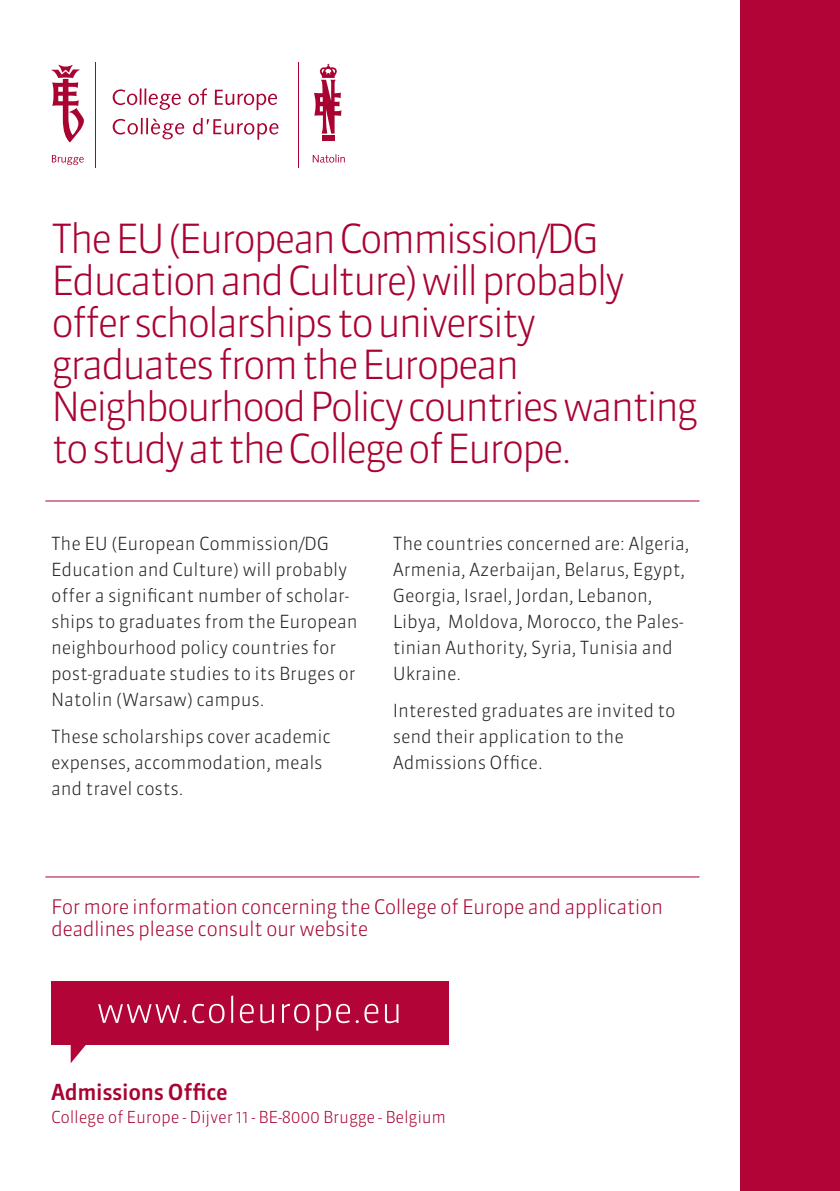
<style>
.page{position:relative;width:840px;height:1191px;background:#fff}
.page>*{position:absolute;margin:0;border:0;box-sizing:border-box;transform-origin:0 0}
.t1{font:300 40px/42px "Sanuk";letter-spacing:-.07em;color:#a90332}
.t2{font:500 22px "Sanuk";letter-spacing:-.015em;color:#a90332}
.t3{font:300 20px/22px "Sanuk";letter-spacing:-.03em;color:#a90332}
.t4{font:300 18px/26px "Sanuk";letter-spacing:-.01em;color:#231f20}
.t5{font:300 16.4px "Sanuk";letter-spacing:-.015em;color:#a90332}
</style>
<div class="page">
<div style="left:740px;top:0;width:99px;height:1191px;background:#b30437"></div>
<hr style="left:45px;top:500px;width:654px;height:1px;background:#a90332">
<hr style="left:45px;top:876px;width:654px;height:1px;background:#a90332">
<svg style="left:113px;top:118px;width:71px;height:21px"></svg>
<svg style="left:193px;top:118px;width:85px;height:22px"></svg>
<svg style="left:113px;top:88px;width:68px;height:22px"></svg>
<svg style="left:188px;top:88px;width:19px;height:17px"></svg>
<svg style="left:215px;top:90px;width:62px;height:20px"></svg>
<hr style="left:95px;top:62px;width:1px;height:105px;background:#a90332">
<hr style="left:298px;top:62px;width:1px;height:105px;background:#a90332">
<svg style="left:52px;top:155px;width:32px;height:10px"></svg>
<svg style="left:312px;top:154px;width:32px;height:9px"></svg>
<div style="left:321px;top:135px;width:13px;height:6px;background:#a90332"></div>
<svg style="left:314px;top:64px;width:27px;height:70px"></svg>
<svg style="left:52px;top:65px;width:32px;height:78px"></svg>
<div style="left:51px;top:981px;width:397px;height:63px;background:#b30437"></div>
<svg style="left:71px;top:1004px;width:115px;height:59px"></svg>
<svg style="left:192px;top:1003px;width:32px;height:20px"></svg>
<hr style="left:231px;top:995px;width:2px;height:27px;background:#fff">
<svg style="left:240px;top:1003px;width:13px;height:20px"></svg>
<svg style="left:260px;top:1004px;width:14px;height:19px"></svg>
<svg style="left:282px;top:1003px;width:27px;height:20px"></svg>
<svg style="left:316px;top:1003px;width:42px;height:27px"></svg>
<svg style="left:364px;top:1003px;width:14px;height:20px"></svg>
<svg style="left:385px;top:1004px;width:13px;height:19px"></svg>
<p class="t1" style="left:51px;top:218px;width:648px">The EU (European Commission/DG Education and Culture) will probably offer scholarships to university graduates from the European Neighbourhood Policy countries wanting to study at the College of Europe.</p>
<p class="t4" style="left:51px;top:530px;width:308px">The EU (European Commission/DG Education and Culture) will probably offer a significant number of scholar&shy;ships to graduates from the European neighbourhood policy countries for post-graduate studies to its Bruges or Natolin (Warsaw) campus.</p>
<p class="t4" style="left:51px;top:724px;width:281px">These scholarships cover academic expenses, accommodation, meals and travel costs.</p>
<p class="t4" style="left:392px;top:530px;width:298px">The countries concerned are: Algeria,<br>Armenia, Azerbaijan, Belarus, Egypt,<br>Georgia, Israel, Jordan, Lebanon,<br>Libya, Moldova, Morocco, the Pales&shy;tinian Authority, Syria, Tunisia and<br>Ukraine.</p>
<p class="t4" style="left:392px;top:698px;width:284px">Interested graduates are invited to send their application to the<br>Admissions Office.</p>
<p class="t3" style="left:51px;top:896px;width:613px">For more information concerning the College of Europe and application deadlines please consult our website</p>
<p class="t2" style="left:51px;top:1079px;width:178px">Admissions Office</p>
<p class="t5" style="left:51px;top:1107px;width:396px">College of Europe - Dijver 11 - BE-8000 Brugge - Belgium</p>
</div>
